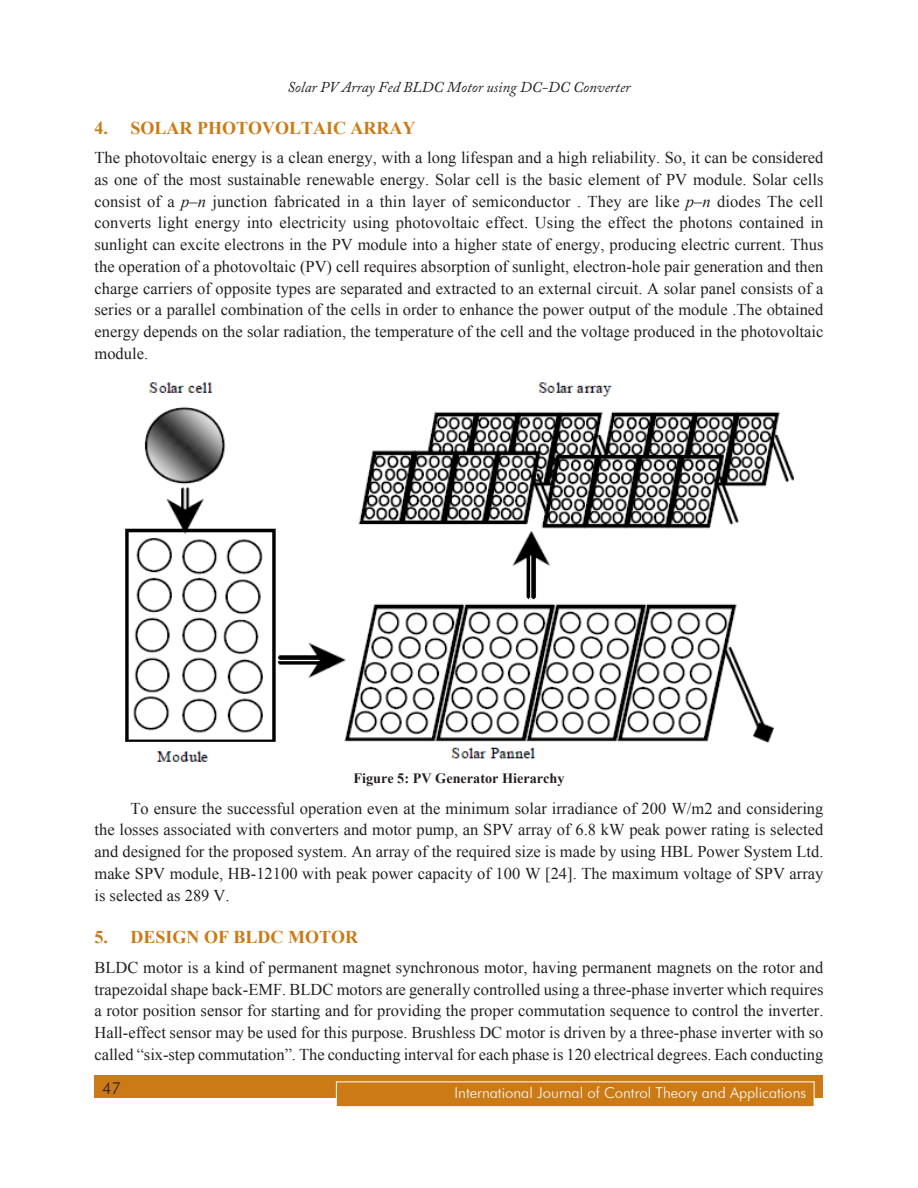
<style>
.page{position:relative;width:918px;height:1188px;background:#fff}
.page>*{position:absolute;margin:0;border:0;box-sizing:border-box;transform-origin:0 0}
.Subhead_1{font:700 18px "Times New Roman";color:#cb7a16}
.Body_text{font:16.5px/21.8px "Times New Roman";color:#231f20;text-align:justify}
.t1{font:300 16.5px "Futura BT";color:#231f20}
.t2{font:300 15px "Futura BT";color:#fff}
.t3{font:italic 15px "Adobe Caslon Pro";color:#231f20}
.t4{font:700 14.25px "Times New Roman";color:#231f20}
.s1{font-style:italic}
</style>
<div class="page">
<div style="left:94px;top:1076px;width:730px;height:22px;background:#cb7a16"></div>
<div style="left:336px;top:1082px;width:478px;height:25px;background:#cb7a16"></div>
<div style="left:336px;top:1082px;width:478px;height:25px;border:1px solid #fff"></div>
<img style="left:125px;top:382px;width:668px;height:379px">
<p class="t3" style="left:287px;top:78px;width:345px">Solar PV Array Fed BLDC Motor using DC-DC Converter</p>
<p class="Subhead_1" style="left:94px;top:115px;width:323px">4. SOLAR PHOTOVOLTAIC ARRAY</p>
<p class="Body_text" style="left:94px;top:147px;width:731px">The photovoltaic energy is a clean energy, with a long lifespan and a high reliability. So, it can be considered as one of the most sustainable renewable energy. Solar cell is the basic element of PV module. Solar cells consist of a <span class="s1">p</span>–<span class="s1">n</span> junction fabricated in a thin layer of semiconductor . They are like <span class="s1">p</span>–<span class="s1">n</span> diodes The cell converts light energy into electricity using photovoltaic effect. Using the effect the photons contained in sunlight can excite electrons in the PV module into a higher state of energy, producing electric current. Thus the operation of a photovoltaic (PV) cell requires absorption of sunlight, electron-hole pair generation and then charge carriers of opposite types are separated and extracted to an external circuit. A solar panel consists of a series or a parallel combination of the cells in order to enhance the power output of the module .The obtained energy depends on the solar radiation, the temperature of the cell and the voltage produced in the photovoltaic module.</p>
<p class="t4" style="left:353px;top:768px;width:213px">Figure 5: PV Generator Hierarchy</p>
<p class="Body_text" style="left:94px;top:797px;width:731px;text-indent:36px">To ensure the successful operation even at the minimum solar irradiance of 200 W/m2 and considering the losses associated with converters and motor pump, an SPV array of 6.8 kW peak power rating is selected and designed for the proposed system. An array of the required size is made by using HBL Power System Ltd. make SPV module, HB-12100 with peak power capacity of 100 W [24]. The maximum voltage of SPV array is selected as 289 V.</p>
<p class="Subhead_1" style="left:94px;top:925px;width:265px">5. DESIGN OF BLDC MOTOR</p>
<p class="Body_text" style="left:94px;top:956px;width:731px">BLDC motor is a kind of permanent magnet synchronous motor, having permanent magnets on the rotor and trapezoidal shape back-EMF. BLDC motors are generally controlled using a three-phase inverter which requires a rotor position sensor for starting and for providing the proper commutation sequence to control the inverter.<br>Hall-effect sensor may be used for this purpose. Brushless DC motor is driven by a three-phase inverter with so called “six-step commutation”. The conducting interval for each phase is 120 electrical degrees. Each conducting</p>
<p class="t1" style="left:102px;top:1078px;width:21px">47</p>
<p class="t2" style="left:455px;top:1084px;width:353px">International Journal of Control Theory and Applications</p>
</div>
